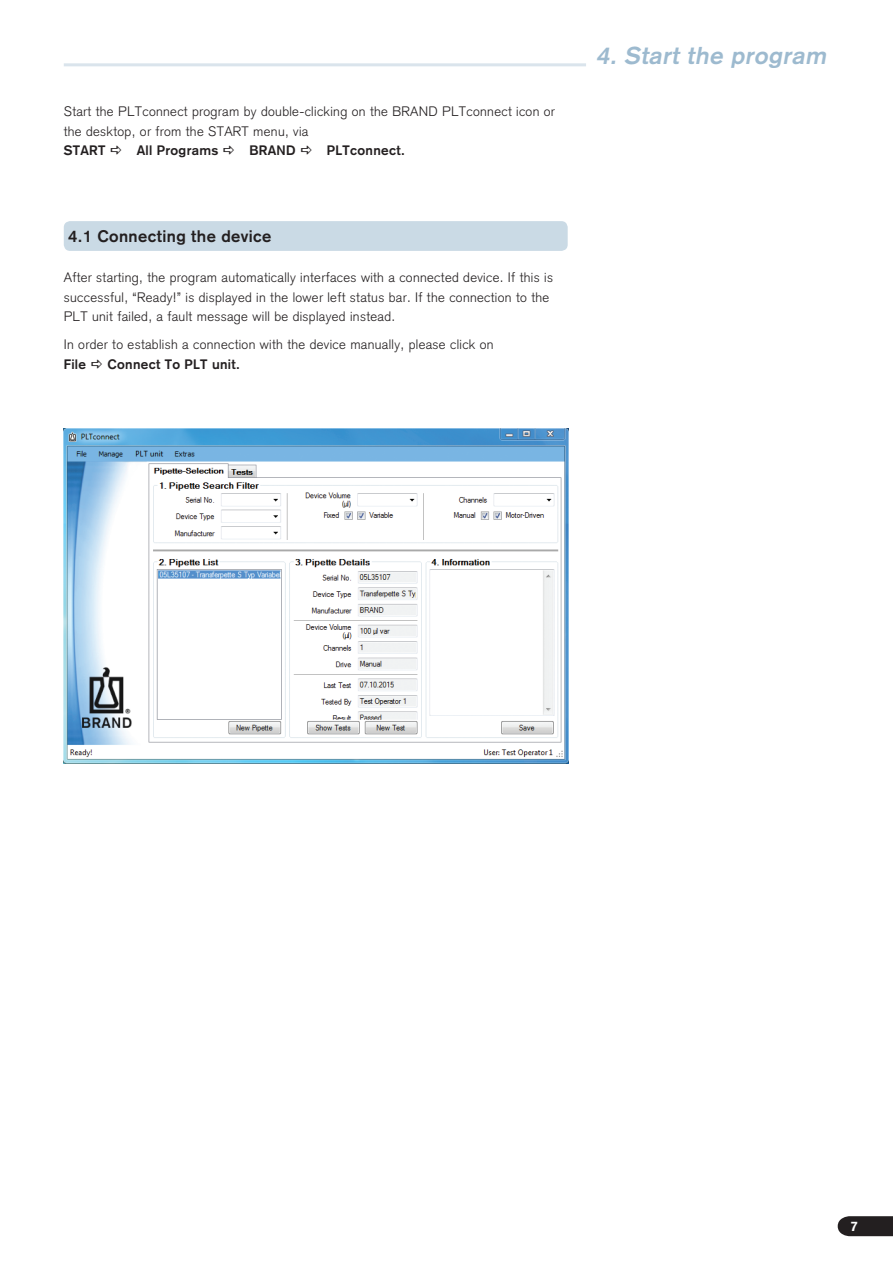
<style>
.page{position:relative;width:893px;height:1263px;background:#fff}
.page>*{position:absolute;margin:0;border:0;box-sizing:border-box;transform-origin:0 0}
.t1{font:italic 700 24px "Akzidenz Grotesk";color:#9dbacf}
.t2{font:700 16.5px "Akzidenz Grotesk";letter-spacing:.025em;color:#231f20}
.t3{font:300 13.5px/19.5px "Akzidenz Grotesk";letter-spacing:.025em;color:#231f20}
.t4{font:700 13.5px "Akzidenz Grotesk";letter-spacing:.025em;color:#231f20}
.t5{font:700 13.5px "Akzidenz Grotesk";color:#fff}
</style>
<div class="page">
<hr style="left:64px;top:63px;width:522px;height:3px;background:#dae4ec">
<div style="left:64px;top:221px;width:504px;height:30px;background:#cadae5;border-radius:6px"></div>
<img style="left:64px;top:428px;width:504px;height:336px">
<svg style="left:838px;top:1216px;width:55px;height:20px"></svg>
<p class="t3" style="left:64px;top:102px;width:493px">Start the PLTconnect program by double-clicking on the BRAND PLTconnect icon or the desktop, or from the START menu, via</p>
<p class="t4" style="left:64px;top:143px;width:43px">START</p>
<p class="t4" style="left:137px;top:143px;width:83px">All Programs</p>
<p class="t4" style="left:249px;top:143px;width:48px">BRAND</p>
<p class="t4" style="left:327px;top:143px;width:79px">PLTconnect.</p>
<p class="t2" style="left:68px;top:227px;width:205px">4.1 Connecting the device</p>
<p class="t3" style="left:64px;top:268px;width:491px">After starting, the program automatically interfaces with a connected device. If this is successful, “Ready!” is displayed in the lower left status bar. If the connection to the<br>PLT unit failed, a fault message will be displayed instead.</p>
<p class="t3" style="left:64px;top:335px;width:431px">In order to establish a connection with the device manually, please click on</p>
<p class="t4" style="left:64px;top:356px;width:24px">File</p>
<p class="t4" style="left:108px;top:356px;width:134px">Connect To PLT unit.</p>
<h1 class="t1" style="left:596px;top:42px;width:237px">4. Start the program</h1>
<p class="t5" style="left:850px;top:1219px;width:9px">7</p>
</div>
